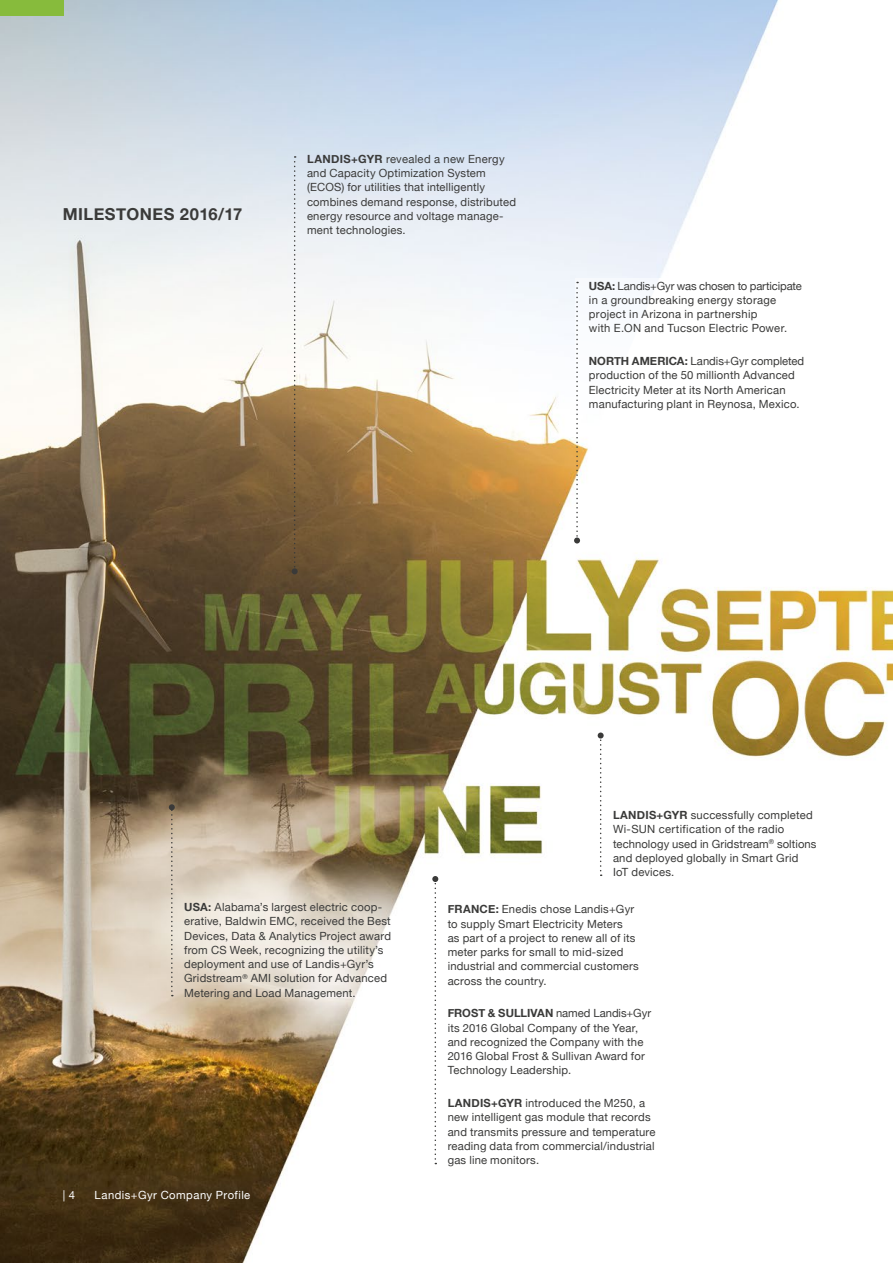
<style>
.page{position:relative;width:893px;height:1263px;background:#fff}
.page>*{position:absolute;margin:0;border:0;box-sizing:border-box;transform-origin:0 0}
.t1{font:700 16.5px "Helvetica Neue";letter-spacing:.03em;color:#3a3a39}
.t2{font:11.25px/14.2px "Helvetica Neue";letter-spacing:.015em;color:#3a3a39}
.t3{font:11.25px "Helvetica Neue";letter-spacing:.045em;color:#fff}
.s1{font-weight:700}
</style>
<div class="page">
<img style="left:0;top:0;width:893px;height:1263px">
<img style="left:575px;top:279px;width:235px;height:129px">
<img style="left:604px;top:808px;width:232px;height:68px">
<svg style="left:574px;top:282px;width:6px;height:261px"></svg>
<svg style="left:292px;top:156px;width:6px;height:418px"></svg>
<svg style="left:598px;top:732px;width:6px;height:144px"></svg>
<img style="left:438px;top:902px;width:233px;height:262px">
<svg style="left:432px;top:876px;width:6px;height:288px"></svg>
<svg style="left:169px;top:804px;width:6px;height:192px"></svg>
<div style="left:0;top:0;width:64px;height:15px;background:#87bb3c"></div>
<h1 class="t1" style="left:63px;top:201px;width:181px">MILESTONES 2016/17</h1>
<p class="t2" style="left:307px;top:152px;width:211px"><span class="s1">LANDIS+GYR</span> revealed a new Energy and Capacity Optimization System (ECOS) for utilities that intelligently combines demand response, distributed energy resource and voltage manage&shy;ment technologies.</p>
<p class="t2" style="left:589px;top:279px;width:214px"><span class="s1">USA:</span> Landis+Gyr was chosen to participate in a groundbreaking energy storage project in Arizona in partnership<br>with E.ON and Tucson Electric Power.</p>
<p class="t2" style="left:589px;top:355px;width:217px"><span class="s1">NORTH AMERICA:</span> Landis+Gyr completed production of the 50 millionth Advanced Electricity Meter at its North American manufacturing plant in Reynosa, Mexico.</p>
<p class="t2" style="left:184px;top:900px;width:208px"><span class="s1">USA:</span> Alabama’s largest electric coop&shy;erative, Baldwin EMC, received the Best Devices, Data &amp; Analytics Project award from CS Week, recognizing the utility’s deployment and use of Landis+Gyr’s Gridstream<sup>®</sup> AMI solution for Advanced Metering and Load Management.</p>
<p class="t3" style="left:63px;top:1186px;width:14px">| 4</p>
<p class="t3" style="left:95px;top:1187px;width:157px">Landis+Gyr Company Profile</p>
<p class="t2" style="left:613px;top:808px;width:205px"><span class="s1">LANDIS+GYR</span> successfully completed<br>Wi-SUN certification of the radio technology used in Gridstream<sup>®</sup> soltions and deployed globally in Smart Grid<br>IoT devices.</p>
<p class="t2" style="left:448px;top:903px;width:193px"><span class="s1">FRANCE:</span> Enedis chose Landis+Gyr to supply Smart Electricity Meters<br>as part of a project to renew all of its meter parks for small to mid-sized industrial and commercial customers across the country.</p>
<p class="t2" style="left:448px;top:1007px;width:205px"><span class="s1">FROST &amp; SULLIVAN</span> named Landis+Gyr its 2016 Global Company of the Year, and recognized the Company with the 2016 Global Frost &amp; Sullivan Award for Technology Leadership.</p>
<p class="t2" style="left:448px;top:1096px;width:209px"><span class="s1">LANDIS+GYR</span> introduced the M250, a new intelligent gas module that records and transmits pressure and temperature reading data from commercial/industrial gas line monitors.</p>
</div>
